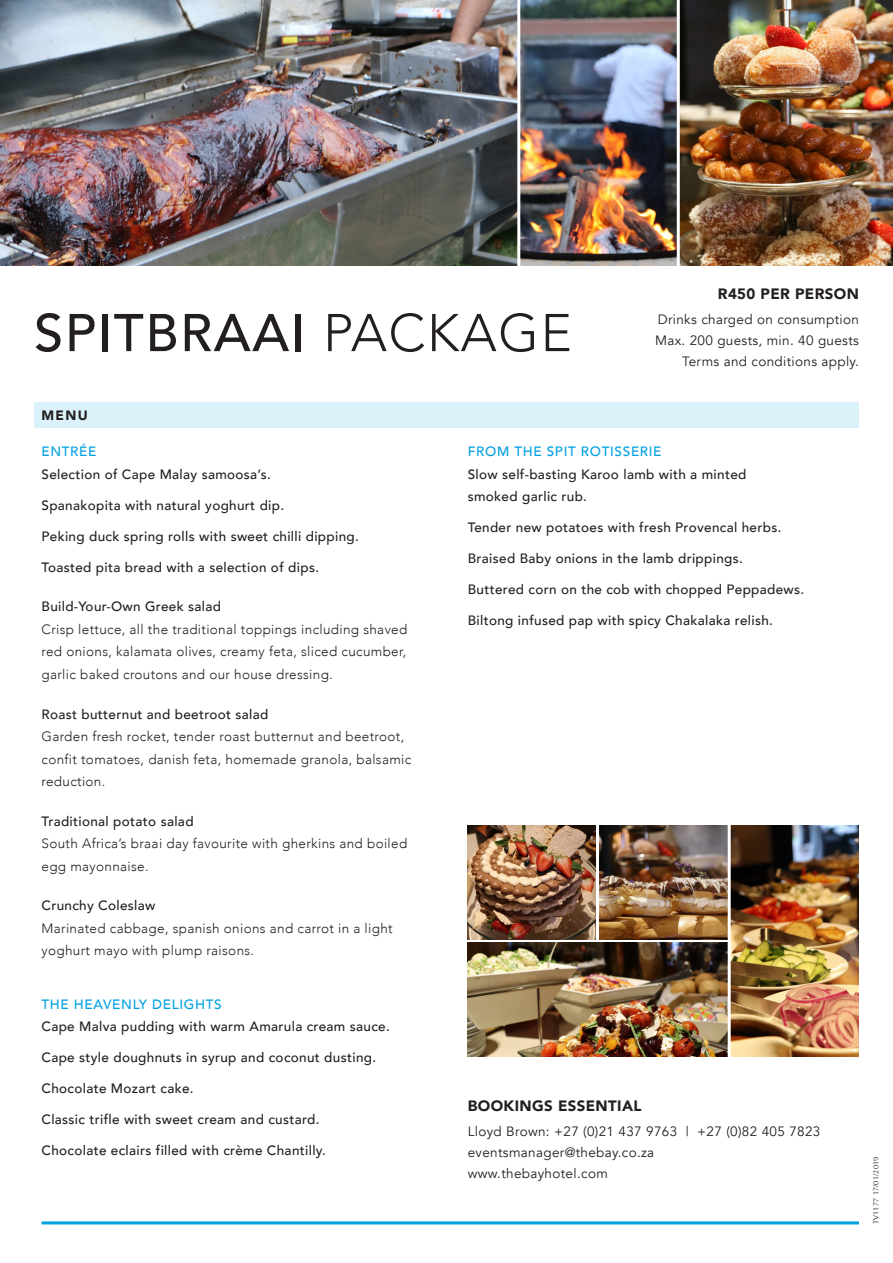
<style>
.page{position:relative;width:893px;height:1263px;background:#fff}
.page>*{position:absolute;margin:0;border:0;box-sizing:border-box;transform-origin:0 0}
.body{font:500 52.5px "Avenir";letter-spacing:.03em;color:#231f20}
.body-2{font:900 15px "Avenir";letter-spacing:.025em;color:#231f20}
.body-3{font:500 13.5px "Avenir";letter-spacing:.025em;color:#231f20}
.body-4{font:300 13.5px/22.5px "Avenir";letter-spacing:.025em;color:#231f20}
.body-5{font:13.5px "Avenir";letter-spacing:.025em;color:#231f20}
.body-6{font:500 13.5px "Avenir";letter-spacing:.05em;color:#00a1e1}
.body-7{font:900 13.5px "Avenir";color:#231f20}
.body-8{font:7.5px "Optima";letter-spacing:.02em;color:#231f20}
.s1{font-weight:300}
</style>
<div class="page">
<img style="left:468px;top:826px;width:260px;height:114px">
<img style="left:0;top:0;width:893px;height:265px">
<hr style="left:517px;top:0;width:3px;height:270px;background:#fff">
<div style="left:34px;top:403px;width:825px;height:25px;background:#dbf2fb"></div>
<hr style="left:677px;top:0;width:3px;height:274px;background:#fff">
<img style="left:468px;top:943px;width:260px;height:114px">
<img style="left:731px;top:826px;width:128px;height:231px">
<hr style="left:596px;top:821px;width:3px;height:119px;background:#fff">
<hr style="left:42px;top:1221px;width:817px;height:3px;background:#00a1e1">
<p class="body" style="left:34px;top:287px;width:539px">SPITBRAAI <span class="s1">PACKAGE</span></p>
<p class="body-2" style="left:718px;top:281px;width:143px">R450 PER PERSON</p>
<p class="body-5" style="left:658px;top:311px;width:203px">Drinks charged on consumption</p>
<p class="body-5" style="left:655px;top:332px;width:205px">Max. 200 guests, min. 40 guests</p>
<p class="body-5" style="left:682px;top:353px;width:178px">Terms and conditions apply.</p>
<p class="body-7" style="left:42px;top:404px;width:48px">MENU</p>
<p class="body-6" style="left:42px;top:440px;width:56px">ENTRÉE</p>
<p class="body-3" style="left:42px;top:463px;width:231px">Selection of Cape Malay samoosa’s.</p>
<p class="body-3" style="left:42px;top:494px;width:244px">Spanakopita with natural yoghurt dip.</p>
<p class="body-3" style="left:42px;top:525px;width:319px">Peking duck spring rolls with sweet chilli dipping.</p>
<p class="body-3" style="left:42px;top:556px;width:279px">Toasted pita bread with a selection of dips.</p>
<p class="body-3" style="left:42px;top:595px;width:181px">Build-Your-Own Greek salad</p>
<p class="body-4" style="left:42px;top:618px;width:367px;text-align:justify">Crisp lettuce, all the traditional toppings including shaved red onions, kalamata olives, creamy feta, sliced cucumber, garlic baked croutons and our house dressing.</p>
<p class="body-3" style="left:42px;top:702px;width:228px">Roast butternut and beetroot salad</p>
<p class="body-4" style="left:42px;top:725px;width:371px">Garden fresh rocket, tender roast butternut and beetroot, confit tomatoes, danish feta, homemade granola, balsamic reduction.</p>
<p class="body-3" style="left:42px;top:809px;width:154px">Traditional potato salad</p>
<p class="body-4" style="left:42px;top:832px;width:367px">South Africa’s braai day favourite with gherkins and boiled egg mayonnaise.</p>
<p class="body-3" style="left:42px;top:894px;width:115px">Crunchy Coleslaw</p>
<p class="body-4" style="left:42px;top:917px;width:353px">Marinated cabbage, spanish onions and carrot in a light yoghurt mayo with plump raisons.</p>
<p class="body-6" style="left:42px;top:992px;width:182px">THE HEAVENLY DELIGHTS</p>
<p class="body-3" style="left:42px;top:1015px;width:350px">Cape Malva pudding with warm Amarula cream sauce.</p>
<p class="body-3" style="left:42px;top:1046px;width:336px">Cape style doughnuts in syrup and coconut dusting.</p>
<p class="body-3" style="left:42px;top:1077px;width:154px">Chocolate Mozart cake.</p>
<p class="body-3" style="left:42px;top:1108px;width:280px">Classic trifle with sweet cream and custard.</p>
<p class="body-3" style="left:42px;top:1139px;width:286px">Chocolate eclairs filled with crème Chantilly.</p>
<p class="body-6" style="left:468px;top:440px;width:195px">FROM THE SPIT ROTISSERIE</p>
<p class="body-3" style="left:468px;top:463px;width:280px">Slow self-basting Karoo lamb with a minted</p>
<p class="body-3" style="left:468px;top:485px;width:121px">smoked garlic rub.</p>
<p class="body-3" style="left:468px;top:516px;width:315px">Tender new potatoes with fresh Provencal herbs.</p>
<p class="body-3" style="left:468px;top:547px;width:277px">Braised Baby onions in the lamb drippings.</p>
<p class="body-3" style="left:468px;top:578px;width:338px">Buttered corn on the cob with chopped Peppadews.</p>
<p class="body-3" style="left:468px;top:609px;width:307px">Biltong infused pap with spicy Chakalaka relish.</p>
<p class="body-2" style="left:468px;top:1092px;width:175px">BOOKINGS ESSENTIAL</p>
<p class="body-5" style="left:468px;top:1123px;width:354px">Lloyd Brown: +27 (0)21 437 9763 | +27 (0)82 405 7823</p>
<p class="body-5" style="left:468px;top:1144px;width:188px">eventsmanager@thebay.co.za</p>
<p class="body-5" style="left:468px;top:1165px;width:142px">www.thebayhotel.com</p>
<p class="body-8" style="left:872px;top:1224px;width:69px;rotate:-90deg">TV1177 17/01/2019</p>
</div>
